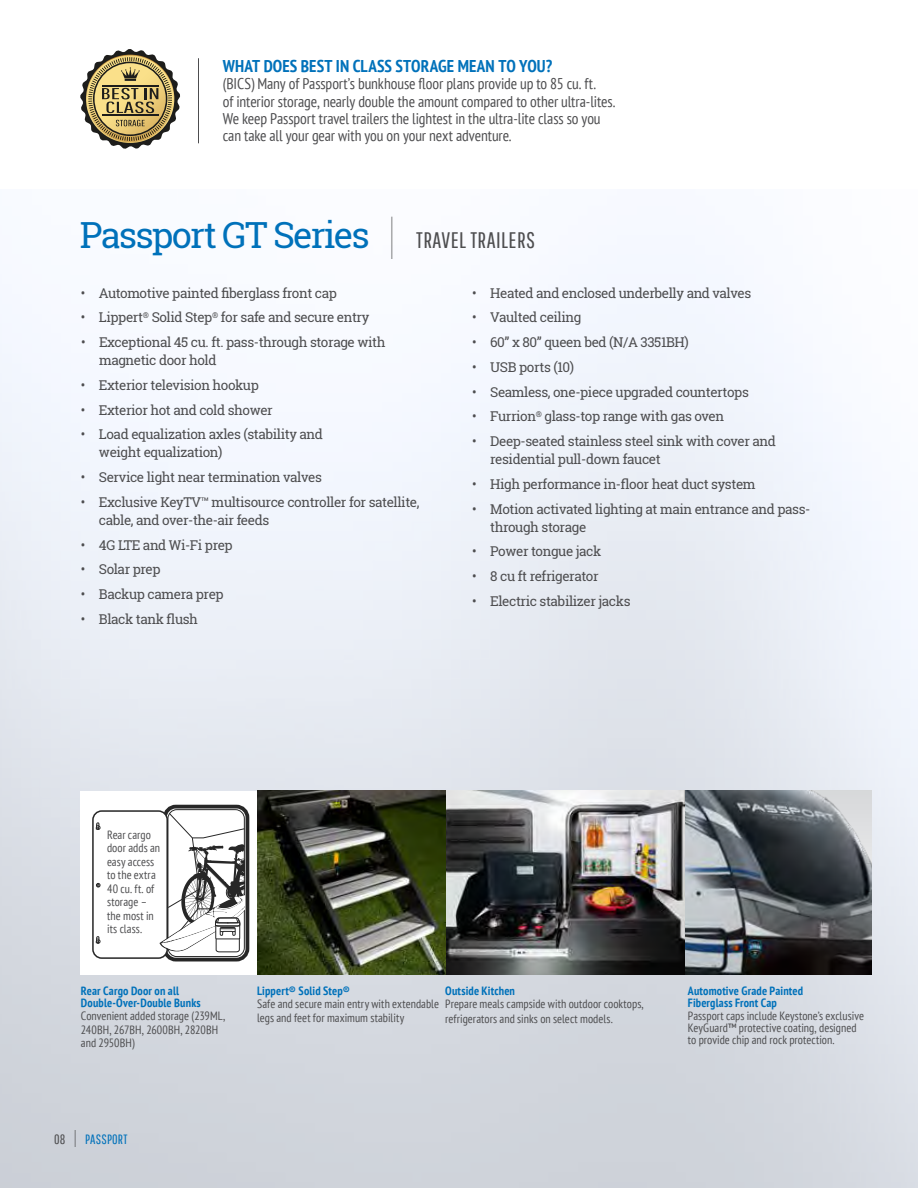
<style>
.page{position:relative;width:918px;height:1188px;background:#fff}
.page>*{position:absolute;margin:0;border:0;box-sizing:border-box;transform-origin:0 0}
.t1{font:36px "Roboto Slab";letter-spacing:-.05em;color:#0071ba}
.t2{font:700 condensed 17.1px "PT Sans";letter-spacing:.005em;color:#0071ba}
.t3{font:condensed 15.6px/17.4px "PT Sans";letter-spacing:-.005em;color:#4d4d4f}
.t4{font:13.5px/18px "Roboto Slab";letter-spacing:-.03em;color:#4d4d4f}
.t5{font:13.5px "Pathway Gothic One";letter-spacing:.02em;color:#0071ba}
.t6{font:condensed 12px/13.5px "PT Sans";letter-spacing:.005em;color:#4d4d4f}
.t7{font:700 condensed 12px/12px "PT Sans";letter-spacing:.015em;color:#0071ba}
.s1{font-family:"Pathway Gothic One";font-size:60.45px;color:#4d4d4f}
.s2{font-family:"Pathway Gothic One";font-size:22.5px;color:#4d4d4f}
.s3{color:#4d4d4f}
.s4{font-size:24.3px;color:#4d4d4f}
</style>
<div class="page">
<img style="left:0;top:254px;width:918px;height:934px">
<img style="left:685px;top:791px;width:186px;height:184px">
<img style="left:445px;top:791px;width:240px;height:184px">
<svg style="left:257px;top:791px;width:188px;height:184px;background:#41482e"></svg>
<div style="left:81px;top:791px;width:176px;height:184px;background:#fff"></div>
<div style="left:163px;top:805px;width:86px;height:156px;border:8px solid #000;border-radius:9px"></div>
<svg style="left:167px;top:809px;width:79px;height:149px"></svg>
<div style="left:93px;top:811px;width:74px;height:147px;background:#fff;border-radius:9px"></div>
<div style="left:92px;top:810px;width:76px;height:149px;border:2px solid #000;border-radius:9px"></div>
<div style="left:168px;top:809px;width:77px;height:148px;border:1px solid #000;border-radius:9px"></div>
<svg style="left:96px;top:936px;width:4px;height:8px"></svg>
<svg style="left:96px;top:883px;width:4px;height:4px"></svg>
<svg style="left:96px;top:823px;width:4px;height:7px"></svg>
<svg style="left:159px;top:813px;width:86px;height:139px"></svg>
<svg style="left:80px;top:49px;width:100px;height:100px"></svg>
<hr style="left:198px;top:58px;width:1px;height:85px;background:#4d4d4f">
<p class="t2" style="left:223px;top:54px;width:331px">WHAT DOES BEST IN CLASS STORAGE MEAN TO YOU?</p>
<p class="t3" style="left:223px;top:75px;width:394px">(BICS) Many of Passport’s bunkhouse floor plans provide up to 85 cu. ft.<br>of interior storage, nearly double the amount compared to other ultra-lites.<br>We keep Passport travel trailers the lightest in the ultra-lite class so you can take all your gear with you on your next adventure.</p>
<h1 class="t1" style="left:80px;top:210px;width:457px">Passport GT Series <span class="s1">I</span> <span class="s2">TRAVEL TRAILERS</span></h1>
<p class="t4" style="left:81px;top:284px;width:257px">• Automotive painted fiberglass front cap</p>
<p class="t4" style="left:81px;top:308px;width:290px">• Lippert<sup>®</sup> Solid Step<sup>®</sup> for safe and secure entry</p>
<p class="t4" style="left:99px;top:333px;width:288px;text-indent:-18px">• Exceptional 45 cu. ft. pass-through storage with magnetic door hold</p>
<p class="t4" style="left:81px;top:376px;width:179px">• Exterior television hookup</p>
<p class="t4" style="left:81px;top:401px;width:193px">• Exterior hot and cold shower</p>
<p class="t4" style="left:99px;top:425px;width:225px;text-indent:-18px">• Load equalization axles (stability and weight equalization)</p>
<p class="t4" style="left:81px;top:468px;width:242px">• Service light near termination valves</p>
<p class="t4" style="left:99px;top:493px;width:322px;text-indent:-18px">• Exclusive KeyTV™ multisource controller for satellite, cable, and over-the-air feeds</p>
<p class="t4" style="left:81px;top:536px;width:153px">• 4G LTE and Wi-Fi prep</p>
<p class="t4" style="left:81px;top:560px;width:81px">• Solar prep</p>
<p class="t4" style="left:81px;top:585px;width:144px">• Backup camera prep</p>
<p class="t4" style="left:81px;top:610px;width:119px">• Black tank flush</p>
<p class="t4" style="left:472px;top:284px;width:281px">• Heated and enclosed underbelly and valves</p>
<p class="t4" style="left:472px;top:308px;width:111px">• Vaulted ceiling</p>
<p class="t4" style="left:472px;top:333px;width:218px">• 60” x 80” queen bed (N/A 3351BH)</p>
<p class="t4" style="left:472px;top:358px;width:103px">• USB ports (10)</p>
<p class="t4" style="left:472px;top:383px;width:278px">• Seamless, one-piece upgraded countertops</p>
<p class="t4" style="left:472px;top:407px;width:253px">• Furrion<sup>®</sup> glass-top range with gas oven</p>
<p class="t4" style="left:490px;top:432px;width:287px;text-indent:-18px">• Deep-seated stainless steel sink with cover and residential pull-down faucet</p>
<p class="t4" style="left:472px;top:475px;width:285px">• High performance in-floor heat duct system</p>
<p class="t4" style="left:490px;top:500px;width:322px;text-indent:-18px">• Motion activated lighting at main entrance and pass&shy;through storage</p>
<p class="t4" style="left:472px;top:542px;width:131px">• Power tongue jack</p>
<p class="t4" style="left:472px;top:567px;width:128px">• 8 cu ft refrigerator</p>
<p class="t4" style="left:472px;top:592px;width:160px">• Electric stabilizer jacks</p>
<p class="t6" style="left:107px;top:828px;width:55px">Rear cargo door adds an easy access to the extra<br>40 cu. ft. of storage – the most in its class.</p>
<p class="t7" style="left:81px;top:984px;width:121px">Rear Cargo Door on all<br>Double-Over-Double Bunks</p>
<p class="t6" style="left:81px;top:1009px;width:146px">Convenient added storage (239ML,<br>240BH, 267BH, 2600BH, 2820BH and 2950BH)</p>
<p class="t5" style="left:54px;top:1131px;width:75px"><span class="s3">08</span> <span class="s4">I</span> PASSPORT</p>
<p class="t7" style="left:257px;top:984px;width:94px">Lippert® Solid Step®</p>
<p class="t6" style="left:257px;top:997px;width:184px">Safe and secure main entry with extendable legs and feet for maximum stability</p>
<p class="t7" style="left:445px;top:984px;width:71px">Outside Kitchen</p>
<p class="t6" style="left:445px;top:996px;width:200px;line-height:15px">Prepare meals campside with outdoor cooktops, refrigerators and sinks on select models.</p>
<p class="t7" style="left:688px;top:984px;width:117px">Automotive Grade Painted<br>Fiberglass Front Cap</p>
<p class="t6" style="left:688px;top:1010px;width:178px;line-height:12px">Passport caps include Keystone’s exclusive<br>KeyGuard™ protective coating, designed to provide chip and rock protection.</p>
</div>
